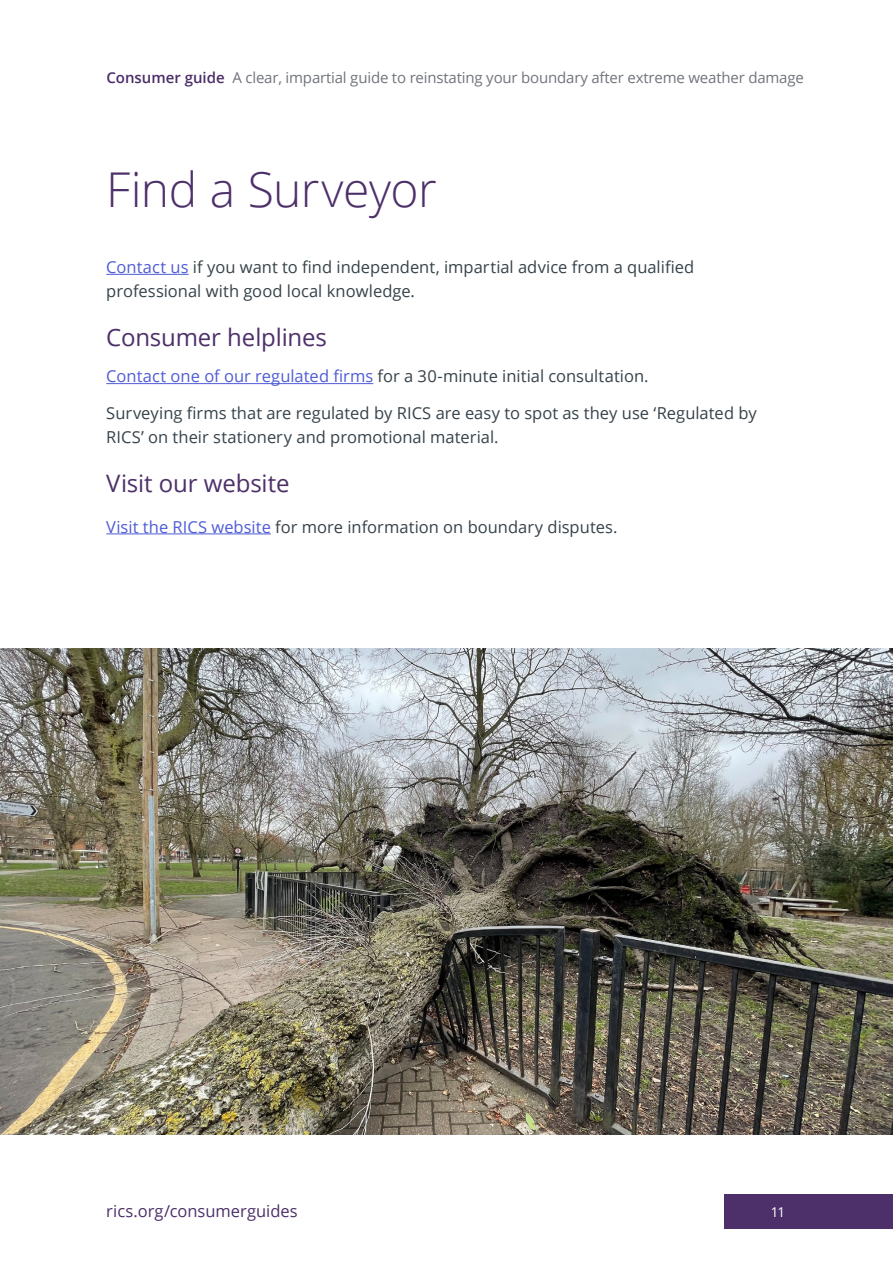
<style>
.page{position:relative;width:893px;height:1263px;background:#fff}
.page>*{position:absolute;margin:0;border:0;box-sizing:border-box;transform-origin:0 0}
.RICS_Header_32pt{font:300 48px "Open Sans";letter-spacing:-.01em;color:#4d3069}
.RICS_header_16pt{font:24px "Open Sans";letter-spacing:-.005em;color:#4d3069}
.RICS_Body_Copy_11pt{font:24px "Open Sans";letter-spacing:-.005em;color:#4d3069}
.RICS_Body_Copy_11pt-2{font:16.5px/24px "Open Sans";color:#36424a}
.t1{font:16.5px "Open Sans";color:#4d3069}
.t2{font:15px "Open Sans";letter-spacing:-.01em;color:#70747c}
.t3{font:13.5px "Open Sans";color:#fff}
.s1{font-weight:600;color:#4a2d69}
.s2{color:#4f5cd6}
</style>
<div class="page">
<hr style="left:106px;top:274px;width:83px;height:1px;background:#4f5cd6">
<hr style="left:106px;top:383px;width:267px;height:1px;background:#4f5cd6">
<hr style="left:106px;top:533px;width:165px;height:1px;background:#4f5cd6">
<img style="left:0;top:648px;width:893px;height:486px">
<div style="left:724px;top:1194px;width:169px;height:35px;background:#4d3069"></div>
<p class="t2" style="left:106px;top:67px;width:699px"><span class="s1">Consumer guide</span> A clear, impartial guide to reinstating your boundary after extreme weather damage</p>
<p class="RICS_Header_32pt" style="left:106px;top:157px;width:332px">Find a Surveyor</p>
<p class="RICS_Body_Copy_11pt-2" style="left:106px;top:255px;width:590px"><span class="s2">Contact us</span> if you want to find independent, impartial advice from a qualified professional with good local knowledge.</p>
<p class="RICS_header_16pt" style="left:106px;top:320px;width:222px">Consumer helplines</p>
<p class="RICS_Body_Copy_11pt-2" style="left:106px;top:364px;width:544px"><span class="s2">Contact one of our regulated firms</span> for a 30-minute initial consultation.</p>
<p class="RICS_Body_Copy_11pt-2" style="left:106px;top:401px;width:652px">Surveying firms that are regulated by RICS are easy to spot as they use ‘Regulated by<br>RICS’ on their stationery and promotional material.</p>
<p class="RICS_Body_Copy_11pt" style="left:106px;top:466px;width:185px">Visit our website</p>
<p class="RICS_Body_Copy_11pt-2" style="left:106px;top:514px;width:513px"><span class="s2">Visit the RICS website</span> for more information on boundary disputes.</p>
<p class="t1" style="left:106px;top:1200px;width:193px">rics.org/consumerguides</p>
<p class="t3" style="left:771px;top:1203px;width:16px">11</p>
</div>
